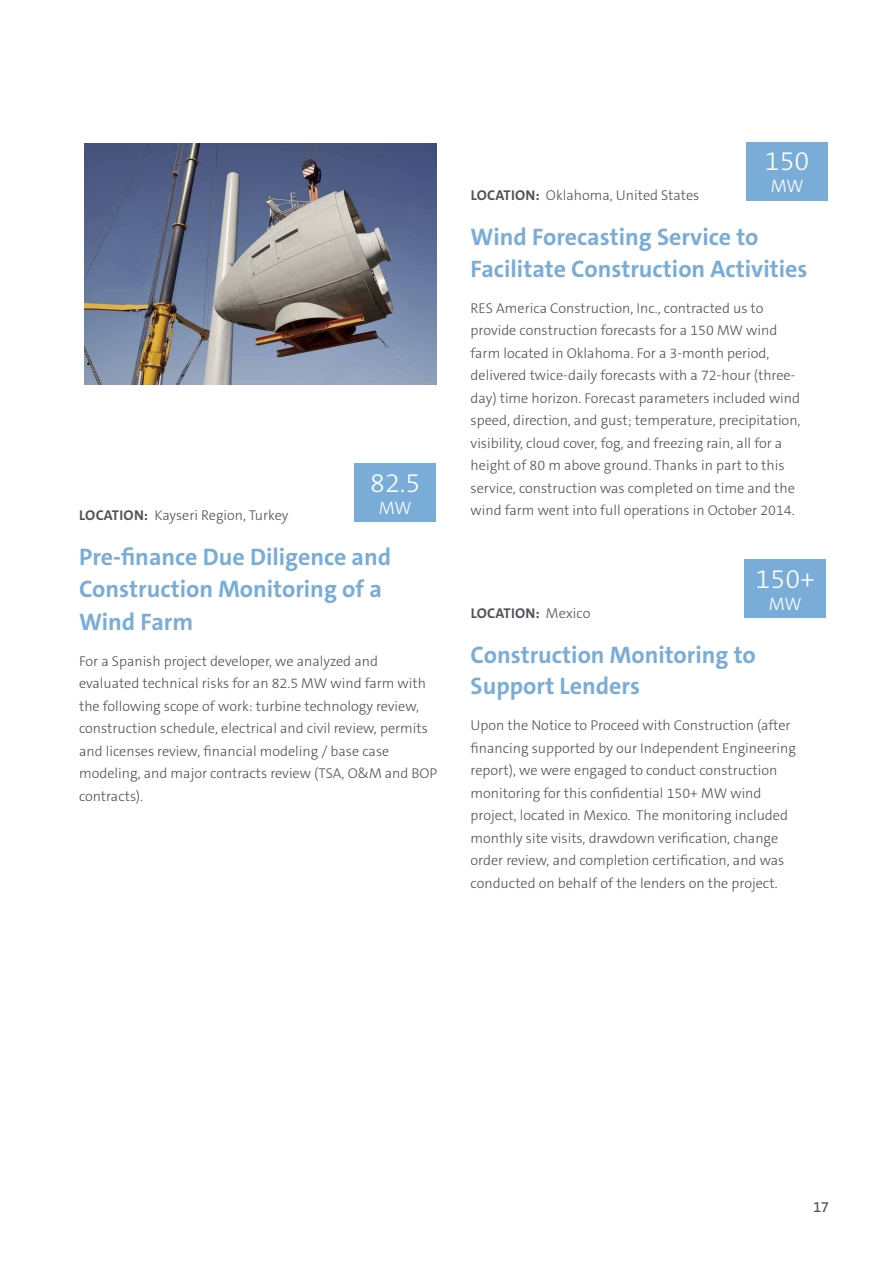
<style>
.page{position:relative;width:893px;height:1263px;background:#fff}
.page>*{position:absolute;margin:0;border:0;box-sizing:border-box;transform-origin:0 0}
.t1{font:300 27px "The Sans C5";color:#fff}
.t2{font:700 24px/31.5px "The Sans C5";color:#79add8}
.t3{font:300 18px "The Sans C5";color:#fff}
.t4{font:15px "The Sans C5";color:#4e4d53}
.t5{font:300 14.25px/22.5px "The Sans C5";color:#525158}
.t6{font:700 14.25px "The Sans C5";letter-spacing:.02em;color:#525158}
.s1{font-weight:700}
.s2{font-weight:300}
</style>
<div class="page">
<img style="left:84px;top:143px;width:352px;height:241px">
<div style="left:354px;top:464px;width:82px;height:58px;background:#79add8"></div>
<div style="left:744px;top:560px;width:82px;height:58px;background:#79add8"></div>
<div style="left:746px;top:142px;width:82px;height:58px;background:#79add8"></div>
<h1 class="t1" style="left:370px;top:465px;width:52px">82.5</h1>
<p class="t3" style="left:379px;top:496px;width:34px">MW</p>
<p class="t5" style="left:79px;top:504px;width:211px"><span class="s1">LOCATION:</span> Kayseri Region, Turkey</p>
<h2 class="t2" style="left:79px;top:541px;width:314px;line-height:32.2px">Pre-finance Due Diligence and<br>Construction Monitoring of a<br>Wind Farm</h2>
<p class="t5" style="left:79px;top:650px;width:360px">For a Spanish project developer, we analyzed and evaluated technical risks for an 82.5 MW wind farm with the following scope of work: turbine technology review, construction schedule, electrical and civil review, permits and licenses review, financial modeling / base case modeling, and major contracts review (TSA, O&amp;M and BOP contracts).</p>
<h1 class="t1" style="left:765px;top:144px;width:46px">150</h1>
<p class="t3" style="left:771px;top:174px;width:34px">MW</p>
<p class="t5" style="left:471px;top:184px;width:230px"><span class="s1">LOCATION:</span> Oklahoma, United States</p>
<h2 class="t2" style="left:471px;top:221px;width:338px">Wind Forecasting Service to<br>Facilitate Construction Activities</h2>
<p class="t5" style="left:471px;top:297px;width:331px">RES America Construction, Inc., contracted us to provide construction forecasts for a 150 MW wind farm located in Oklahoma. For a 3-month period, delivered twice-daily forecasts with a 72-hour (three&shy;day) time horizon. Forecast parameters included wind speed, direction, and gust; temperature, precipitation, visibility, cloud cover, fog, and freezing rain, all for a height of 80 m above ground. Thanks in part to this service, construction was completed on time and the wind farm went into full operations in October 2014.</p>
<h1 class="t1" style="left:756px;top:562px;width:61px">150+</h1>
<p class="t3" style="left:769px;top:592px;width:34px">MW</p>
<p class="t6" style="left:471px;top:604px;width:121px">LOCATION: <span class="s2">Mexico</span></p>
<h2 class="t2" style="left:471px;top:639px;width:287px">Construction Monitoring to<br>Support Lenders</h2>
<p class="t5" style="left:471px;top:714px;width:327px">Upon the Notice to Proceed with Construction (after financing supported by our Independent Engineering report), we were engaged to conduct construction monitoring for this confidential 150+ MW wind project, located in Mexico. The monitoring included monthly site visits, drawdown verification, change order review, and completion certification, and was conducted on behalf of the lenders on the project.</p>
<p class="t4" style="left:813px;top:1197px;width:17px">17</p>
</div>
